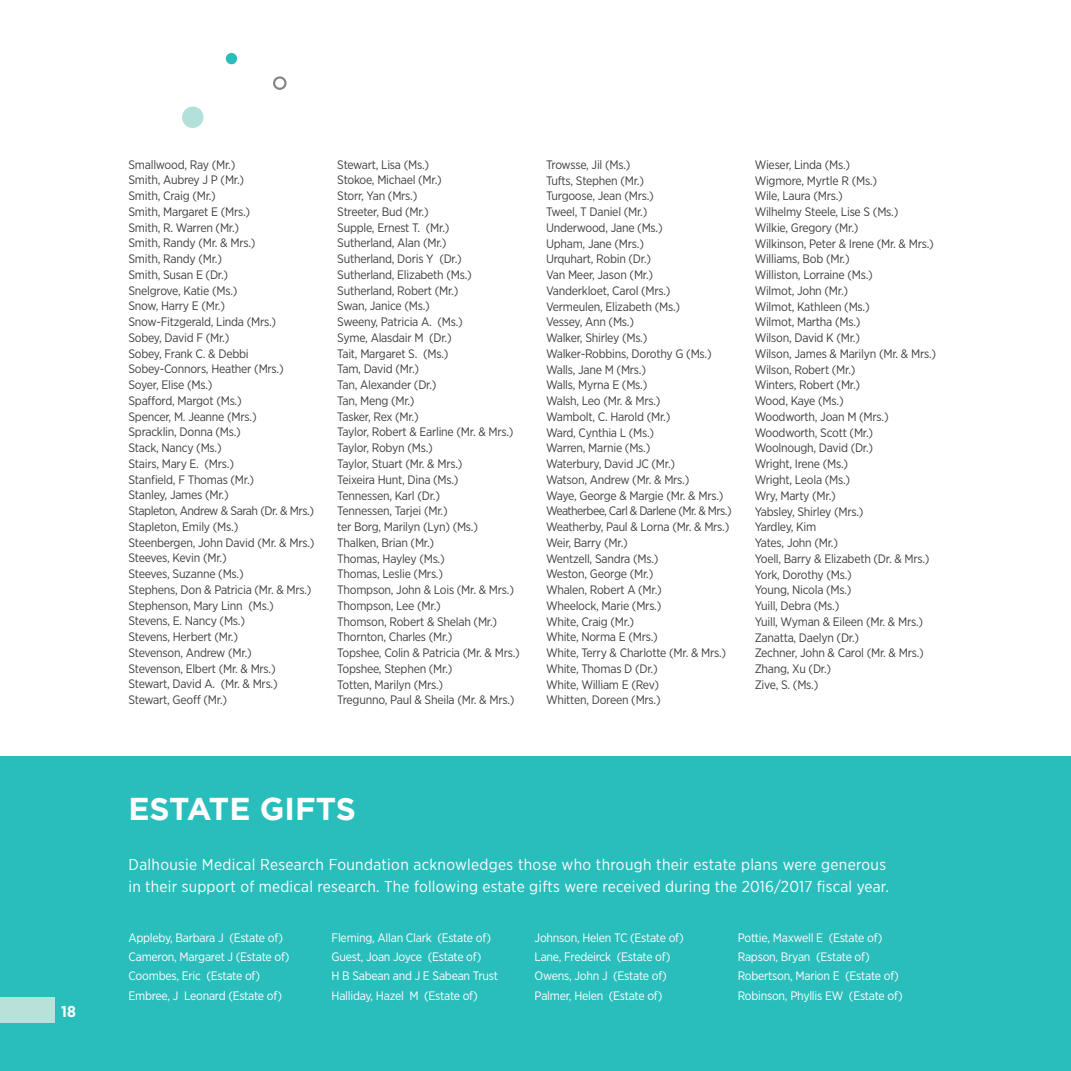
<style>
.page{position:relative;width:1071px;height:1071px;background:#fff}
.page>*{position:absolute;margin:0;border:0;box-sizing:border-box;transform-origin:0 0}
.t1{font:700 31.5px "Gotham";color:#fff}
.t2{font:15.75px/22.8px "Gotham Narrow";letter-spacing:.015em;color:#fff}
.t3{font:700 15.75px "Gotham Narrow";color:#fff}
.t4{font:12.25px/15.8px "Gotham Narrow";letter-spacing:-.02em;color:#414042}
.t5{font:12.25px/19.2px "Gotham Narrow";letter-spacing:-.02em;color:#fff}
</style>
<div class="page">
<div style="left:0;top:756px;width:1071px;height:315px;background:#29bdbc"></div>
<div style="left:0;top:997px;width:54px;height:25px;background:#b9e1da"></div>
<svg style="left:182px;top:106px;width:22px;height:22px"></svg>
<div style="left:226px;top:53px;width:11px;height:11px;background:#29bdbc;border-radius:50%"></div>
<div style="left:273px;top:76px;width:14px;height:14px;border:2px solid #414042;border-radius:5px"></div>
<p class="t3" style="left:61px;top:1001px;width:16px">18</p>
<p class="t4" style="left:129px;top:156px;width:187px">Smallwood, Ray (Mr.)<br>Smith, Aubrey J P (Mr.)<br>Smith, Craig (Mr.)<br>Smith, Margaret E (Mrs.)<br>Smith, R. Warren (Mr.)<br>Smith, Randy (Mr. &amp; Mrs.)<br>Smith, Randy (Mr.)<br>Smith, Susan E (Dr.)<br>Snelgrove, Katie (Ms.)<br>Snow, Harry E (Mr.)<br>Snow-Fitzgerald, Linda (Mrs.)<br>Sobey, David F (Mr.)<br>Sobey, Frank C. &amp; Debbi<br>Sobey-Connors, Heather (Mrs.)<br>Soyer, Elise (Ms.)<br>Spafford, Margot (Ms.)<br>Spencer, M. Jeanne (Mrs.)<br>Spracklin, Donna (Ms.)<br>Stack, Nancy (Ms.)<br>Stairs, Mary E. (Mrs.)<br>Stanfield, F Thomas (Mr.)<br>Stanley, James (Mr.)<br>Stapleton, Andrew &amp; Sarah (Dr. &amp; Mrs.)<br>Stapleton, Emily (Ms.)<br>Steenbergen, John David (Mr. &amp; Mrs.)<br>Steeves, Kevin (Mr.)<br>Steeves, Suzanne (Ms.)<br>Stephens, Don &amp; Patricia (Mr. &amp; Mrs.)<br>Stephenson, Mary Linn (Ms.)<br>Stevens, E. Nancy (Ms.)<br>Stevens, Herbert (Mr.)<br>Stevenson, Andrew (Mr.)<br>Stevenson, Elbert (Mr. &amp; Mrs.)<br>Stewart, David A. (Mr. &amp; Mrs.)<br>Stewart, Geoff (Mr.)</p>
<p class="t4" style="left:337px;top:156px;width:184px">Stewart, Lisa (Ms.)<br>Stokoe, Michael (Mr.)<br>Storr, Yan (Mrs.)<br>Streeter, Bud (Mr.)<br>Supple, Ernest T. (Mr.)<br>Sutherland, Alan (Mr.)<br>Sutherland, Doris Y (Dr.)<br>Sutherland, Elizabeth (Ms.)<br>Sutherland, Robert (Mr.)<br>Swan, Janice (Ms.)<br>Sweeny, Patricia A. (Ms.)<br>Syme, Alasdair M (Dr.)<br>Tait, Margaret S. (Ms.)<br>Tam, David (Mr.)<br>Tan, Alexander (Dr.)<br>Tan, Meng (Mr.)<br>Tasker, Rex (Mr.)<br>Taylor, Robert &amp; Earline (Mr. &amp; Mrs.)<br>Taylor, Robyn (Ms.)<br>Taylor, Stuart (Mr. &amp; Mrs.)<br>Teixeira Hunt, Dina (Ms.)<br>Tennessen, Karl (Dr.)<br>Tennessen, Tarjei (Mr.)<br>ter Borg, Marilyn (Lyn) (Ms.)<br>Thalken, Brian (Mr.)<br>Thomas, Hayley (Ms.)<br>Thomas, Leslie (Mrs.)<br>Thompson, John &amp; Lois (Mr. &amp; Mrs.)<br>Thompson, Lee (Mr.)<br>Thomson, Robert &amp; Shelah (Mr.)<br>Thornton, Charles (Mr.)<br>Topshee, Colin &amp; Patricia (Mr. &amp; Mrs.)<br>Topshee, Stephen (Mr.)<br>Totten, Marilyn (Mrs.)<br>Tregunno, Paul &amp; Sheila (Mr. &amp; Mrs.)</p>
<p class="t4" style="left:546px;top:156px;width:187px">Trowsse, Jil (Ms.)<br>Tufts, Stephen (Mr.)<br>Turgoose, Jean (Mrs.)<br>Tweel, T Daniel (Mr.)<br>Underwood, Jane (Ms.)<br>Upham, Jane (Mrs.)<br>Urquhart, Robin (Dr.)<br>Van Meer, Jason (Mr.)<br>Vanderkloet, Carol (Mrs.)<br>Vermeulen, Elizabeth (Ms.)<br>Vessey, Ann (Ms.)<br>Walker, Shirley (Ms.)<br>Walker-Robbins, Dorothy G (Ms.)<br>Walls, Jane M (Mrs.)<br>Walls, Myrna E (Ms.)<br>Walsh, Leo (Mr. &amp; Mrs.)<br>Wambolt, C. Harold (Mr.)<br>Ward, Cynthia L (Ms.)<br>Warren, Marnie (Ms.)<br>Waterbury, David JC (Mr.)<br>Watson, Andrew (Mr. &amp; Mrs.)<br>Waye, George &amp; Margie (Mr. &amp; Mrs.)<br>Weatherbee, Carl &amp; Darlene (Mr. &amp; Mrs.)<br>Weatherby, Paul &amp; Lorna (Mr. &amp; Mrs.)<br>Weir, Barry (Mr.)<br>Wentzell, Sandra (Ms.)<br>Weston, George (Mr.)<br>Whalen, Robert A (Mr.)<br>Wheelock, Marie (Mrs.)<br>White, Craig (Mr.)<br>White, Norma E (Mrs.)<br>White, Terry &amp; Charlotte (Mr. &amp; Mrs.)<br>White, Thomas D (Dr.)<br>White, William E (Rev)<br>Whitten, Doreen (Mrs.)</p>
<p class="t4" style="left:755px;top:157px;width:183px">Wieser, Linda (Ms.)<br>Wigmore, Myrtle R (Ms.)<br>Wile, Laura (Mrs.)<br>Wilhelmy Steele, Lise S (Ms.)<br>Wilkie, Gregory (Mr.)<br>Wilkinson, Peter &amp; Irene (Mr. &amp; Mrs.)<br>Williams, Bob (Mr.)<br>Williston, Lorraine (Ms.)<br>Wilmot, John (Mr.)<br>Wilmot, Kathleen (Ms.)<br>Wilmot, Martha (Ms.)<br>Wilson, David K (Mr.)<br>Wilson, James &amp; Marilyn (Mr. &amp; Mrs.)<br>Wilson, Robert (Mr.)<br>Winters, Robert (Mr.)<br>Wood, Kaye (Ms.)<br>Woodworth, Joan M (Mrs.)<br>Woodworth, Scott (Mr.)<br>Woolnough, David (Dr.)<br>Wright, Irene (Ms.)<br>Wright, Leola (Ms.)<br>Wry, Marty (Mr.)<br>Yabsley, Shirley (Mrs.)<br>Yardley, Kim<br>Yates, John (Mr.)<br>Yoell, Barry &amp; Elizabeth (Dr. &amp; Mrs.)<br>York, Dorothy (Ms.)<br>Young, Nicola (Ms.)<br>Yuill, Debra (Ms.)<br>Yuill, Wyman &amp; Eileen (Mr. &amp; Mrs.)<br>Zanatta, Daelyn (Dr.)<br>Zechner, John &amp; Carol (Mr. &amp; Mrs.)<br>Zhang, Xu (Dr.)<br>Zive, S. (Ms.)</p>
<h1 class="t1" style="left:129px;top:791px;width:229px">ESTATE GIFTS</h1>
<p class="t2" style="left:129px;top:853px;width:762px">Dalhousie Medical Research Foundation acknowledges those who through their estate plans were generous in their support of medical research. The following estate gifts were received during the 2016/2017 fiscal year.</p>
<p class="t5" style="left:129px;top:928px;width:163px">Appleby, Barbara J (Estate of)<br>Cameron, Margaret J (Estate of)<br>Coombes, Eric (Estate of)<br>Embree, J Leonard (Estate of)</p>
<p class="t5" style="left:332px;top:928px;width:168px">Fleming, Allan Clark (Estate of)<br>Guest, Joan Joyce (Estate of)<br>H B Sabean and J E Sabean Trust<br>Halliday, Hazel M (Estate of)</p>
<p class="t5" style="left:535px;top:928px;width:151px">Johnson, Helen TC (Estate of)<br>Lane, Fredeirck (Estate of)<br>Owens, John J (Estate of)<br>Palmer, Helen (Estate of)</p>
<p class="t5" style="left:738px;top:928px;width:166px">Pottie, Maxwell E (Estate of)<br>Rapson, Bryan (Estate of)<br>Robertson, Marion E (Estate of)<br>Robinson, Phyllis EW (Estate of)</p>
</div>
